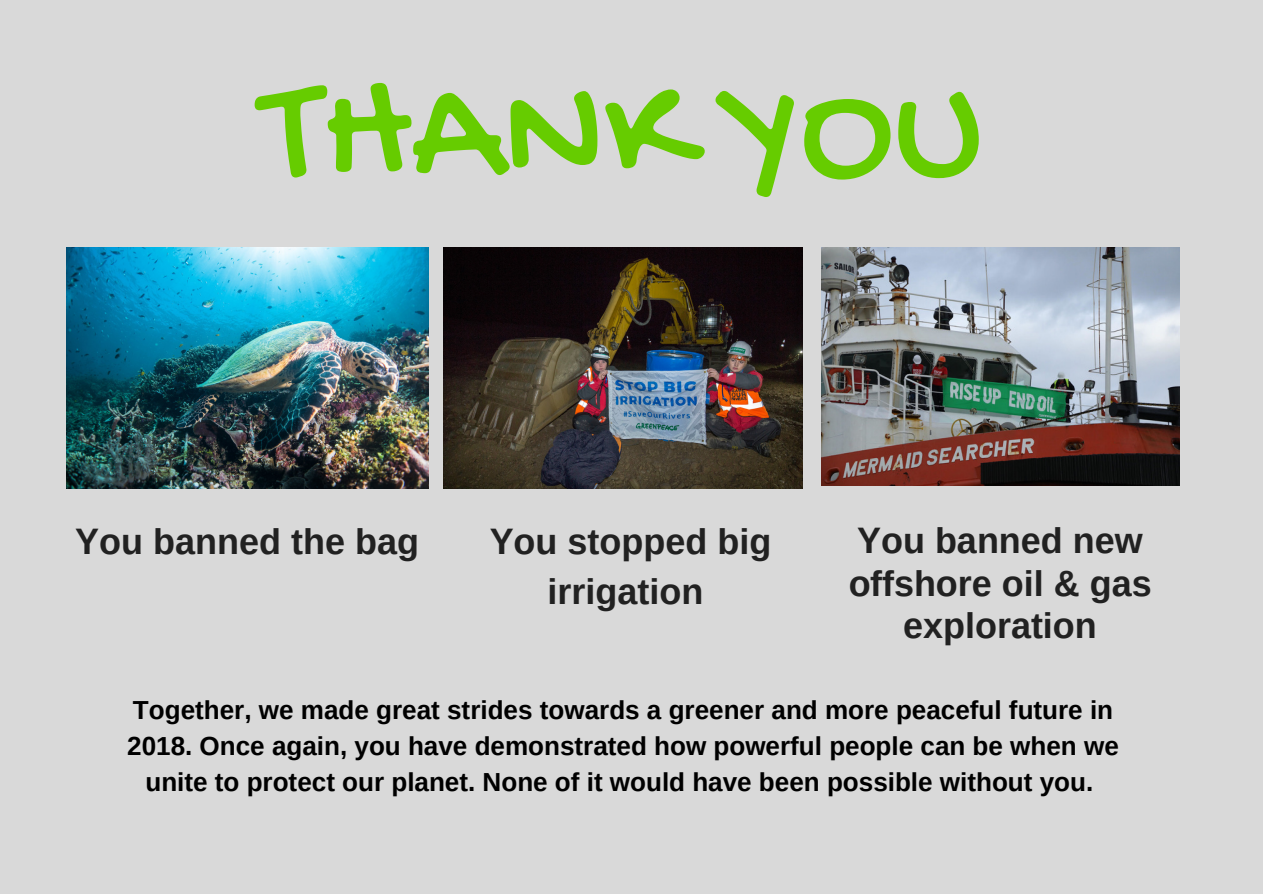
<style>
.page{position:relative;width:1263px;height:894px;background:#fff}
.page>*{position:absolute;margin:0;border:0;box-sizing:border-box;transform-origin:0 0}
.t1{font:156px "Gochi Hand";color:#6c0}
.t2{font:700 36px/42.6px "Arimo";color:#000;text-align:center}
.t3{font:700 26.1px/35.8px "Arimo";color:#000;text-align:center}
</style>
<div class="page">
<div style="left:0;top:0;width:1263px;height:893px;background:#d9d9d9"></div>
<img style="left:821px;top:247px;width:358px;height:238px">
<img style="left:66px;top:247px;width:362px;height:241px">
<img style="left:444px;top:247px;width:358px;height:241px">
<h1 class="t1" style="left:262px;top:50px;width:723px">THANK YOU</h1>
<h2 class="t2" style="left:75px;top:519px;width:345px">You banned the bag</h2>
<h2 class="t2" style="left:848px;top:519px;width:305px">You banned new offshore oil &amp; gas exploration</h2>
<h2 class="t2" style="left:490px;top:516px;width:283px;line-height:50.4px">You stopped big irrigation</h2>
<p class="t3" style="left:127px;top:691px;width:993px">Together, we made great strides towards a greener and more peaceful future in<br>2018. Once again, you have demonstrated how powerful people can be when we unite to protect our planet. None of it would have been possible without you.</p>
</div>
